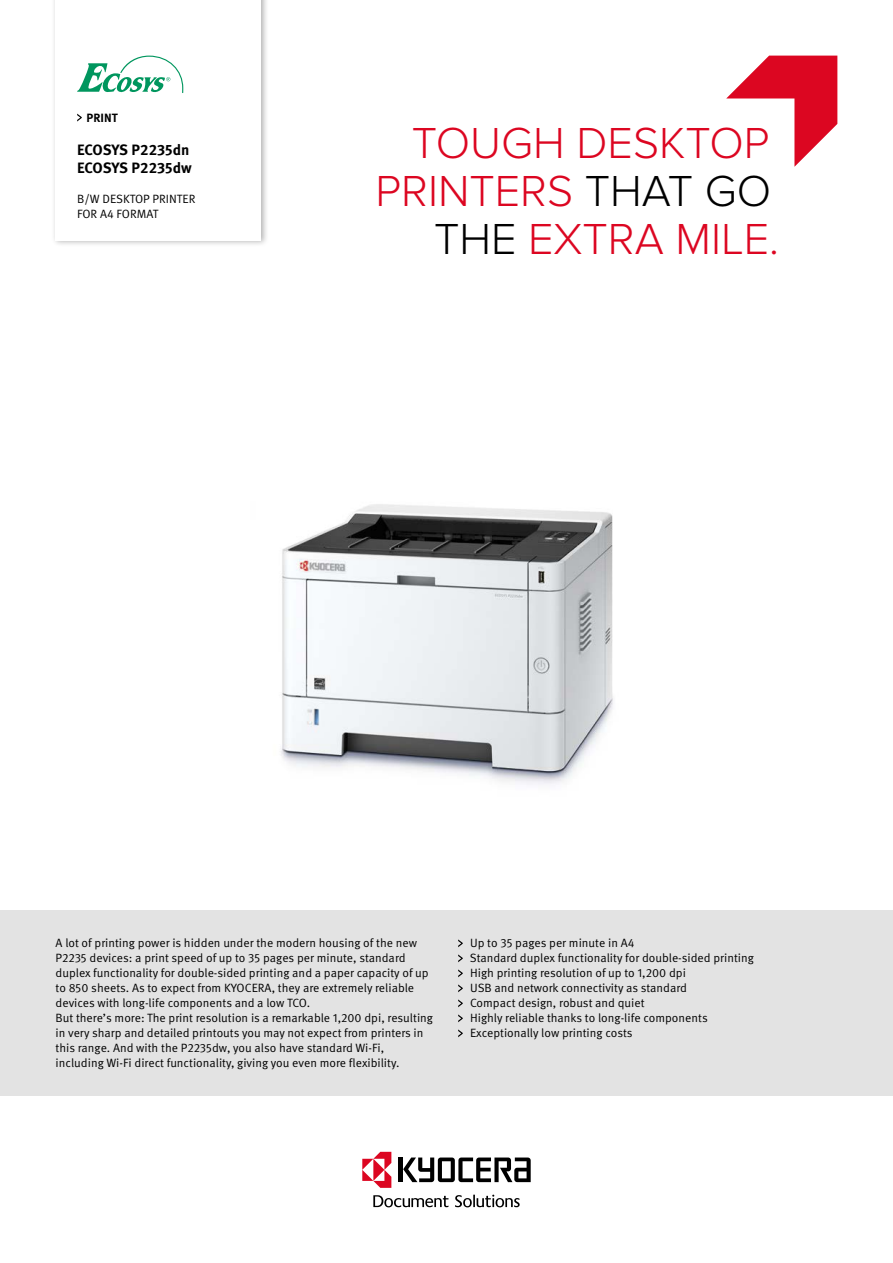
<style>
.page{position:relative;width:893px;height:1263px;background:#fff}
.page>*{position:absolute;margin:0;border:0;box-sizing:border-box;transform-origin:0 0}
.t1{font:300 45px/48px "Proxima Nova";color:#dc0621;text-align:right}
.t2{font:700 15px/18px "Meta Pro";color:#000}
.t3{font:12px/15px "Meta Pro Norm";color:#000}
.t4{font:700 12px "Meta Pro";color:#000}
.s1{color:#000}
</style>
<div class="page">
<img style="left:281px;top:504px;width:332px;height:281px">
<div style="left:51px;top:0;width:217px;height:247px;background:#000;opacity:.3"></div>
<div style="left:56px;top:0;width:205px;height:240px;background:#fff"></div>
<hr style="left:399px;top:1157px;width:4px;height:25px;background:#000">
<svg style="left:403px;top:1157px;width:128px;height:25px"></svg>
<svg style="left:362px;top:1152px;width:29px;height:36px"></svg>
<svg style="left:455px;top:1195px;width:65px;height:12px"></svg>
<svg style="left:373px;top:1195px;width:75px;height:12px"></svg>
<svg style="left:77px;top:56px;width:106px;height:37px"></svg>
<div style="left:0;top:910px;width:893px;height:186px;background:#e3e3e3"></div>
<svg style="left:726px;top:56px;width:111px;height:111px"></svg>
<svg style="left:458px;top:939px;width:5px;height:8px"></svg>
<svg style="left:458px;top:954px;width:5px;height:8px"></svg>
<svg style="left:458px;top:969px;width:5px;height:8px"></svg>
<svg style="left:458px;top:984px;width:5px;height:8px"></svg>
<svg style="left:458px;top:999px;width:5px;height:8px"></svg>
<svg style="left:458px;top:1014px;width:5px;height:8px"></svg>
<svg style="left:458px;top:1029px;width:5px;height:8px"></svg>
<svg style="left:77px;top:114px;width:5px;height:8px"></svg>
<p class="t4" style="left:87px;top:108px;width:33px">PRINT</p>
<p class="t2" style="left:77px;top:139px;width:116px">ECOSYS P2235dn<br>ECOSYS P2235dw</p>
<p class="t3" style="left:77px;top:190px;width:120px">B/W DESKTOP PRINTER<br>FOR A4 FORMAT</p>
<h1 class="t1" style="left:376px;top:120px;width:405px">TOUGH DESKTOP<br>PRINTERS <span class="s1">THAT GO<br>THE</span> EXTRA MILE.</h1>
<p class="t3" style="left:56px;top:935px;width:379px">A lot of printing power is hidden under the modern housing of the new P2235 devices: a print speed of up to 35 pages per minute, standard duplex functionality for double-sided printing and a paper capacity of up to 850 sheets. As to expect from KYOCERA, they are extremely reliable devices with long-life components and a low TCO.<br>But there’s more: The print resolution is a remarkable 1,200 dpi, resulting in very sharp and detailed printouts you may not expect from printers in this range. And with the P2235dw, you also have standard Wi-Fi, including Wi-Fi direct functionality, giving you even more flexibility.</p>
<p class="t3" style="left:470px;top:935px;width:286px">Up to 35 pages per minute in A4<br>Standard duplex functionality for double-sided printing High printing resolution of up to 1,200 dpi<br>USB and network connectivity as standard<br>Compact design, robust and quiet<br>Highly reliable thanks to long-life components Exceptionally low printing costs</p>
</div>
